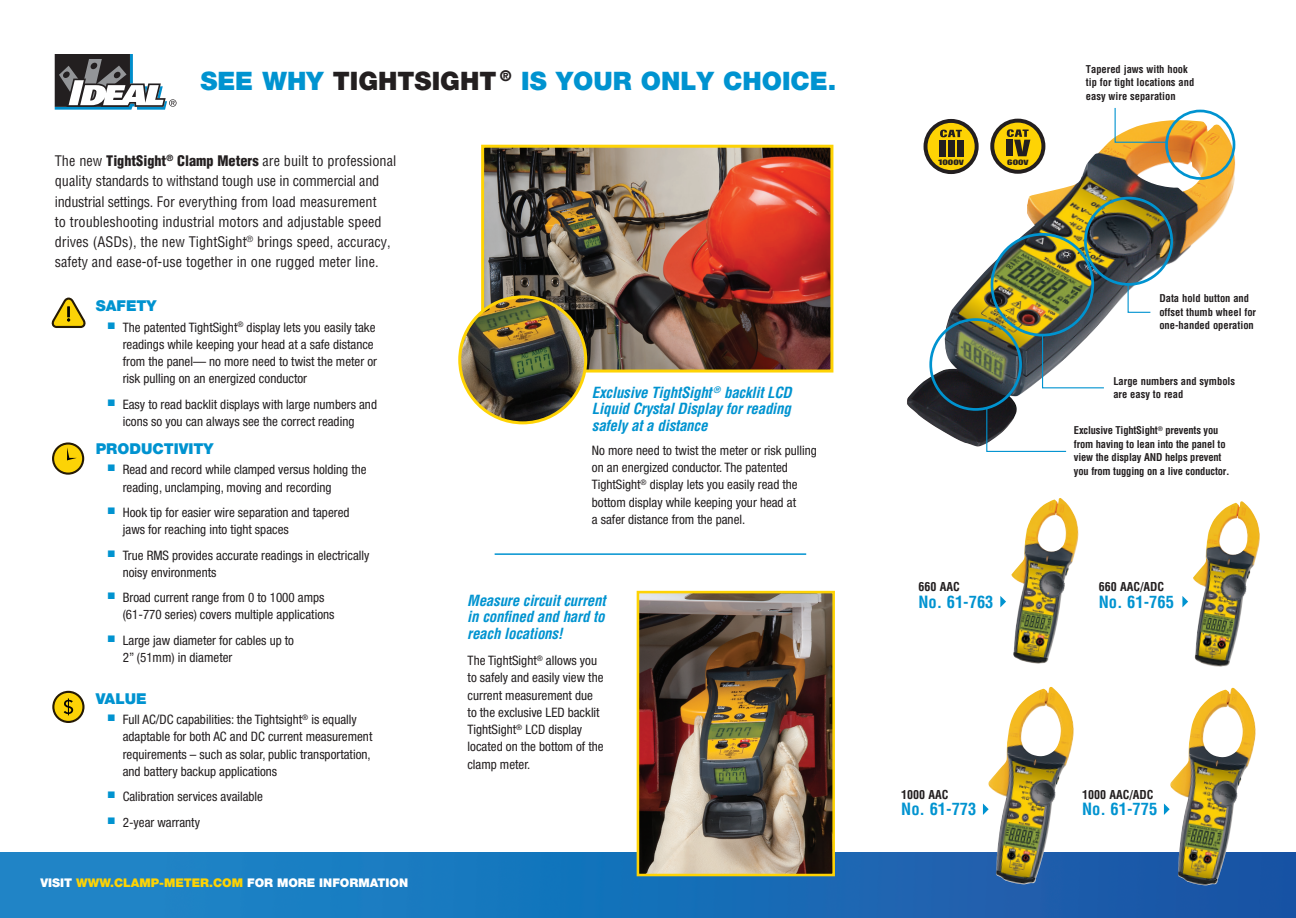
<style>
.page{position:relative;width:1296px;height:918px;background:#fff}
.page>*{position:absolute;margin:0;border:0;box-sizing:border-box;transform-origin:0 0}
.t1{font:900 25.5px "Helvetica Neue";color:#0093d0}
.t2{font:700 condensed 16.5px "Helvetica";color:#0093d0}
.Callout{font:italic 700 condensed 15px/16.5px "Helvetica";letter-spacing:-.015em;color:#0093d0;text-align:justify}
.SUBHEAD{font:900 15px "Helvetica Neue";color:#0093d0}
.t3{font:condensed 14.25px/20.2px "Helvetica";color:#231f20}
.copy{font:condensed 13.05px/17.2px "Helvetica Neue";color:#231f20}
.SUBHEAD-2{font:900 12px "Helvetica Neue";color:#fff}
.t4{font:700 condensed 12px "Helvetica";color:#231f20}
.Callout-2{font:700 condensed 10.5px/13.5px "Helvetica";color:#231f20}
.t5{font:800 8.4px "Imago";color:#231f20}
.s1{color:#231f20}
.s2{font-weight:900}
.s3{color:#fed304}
.s4{font-size:7.5px}
</style>
<div class="page">
<img style="left:0;top:852px;width:1296px;height:66px">
<svg style="left:55px;top:54px;width:122px;height:56px"></svg>
<img style="left:988px;top:687px;width:68px;height:197px">
<svg style="left:983px;top:803px;width:6px;height:12px"></svg>
<img style="left:1170px;top:688px;width:67px;height:197px">
<svg style="left:1164px;top:803px;width:6px;height:12px"></svg>
<svg style="left:1182px;top:596px;width:6px;height:11px"></svg>
<img style="left:1193px;top:501px;width:54px;height:166px">
<svg style="left:1000px;top:596px;width:6px;height:11px"></svg>
<img style="left:1011px;top:498px;width:56px;height:166px">
<svg style="left:52px;top:298px;width:34px;height:30px"></svg>
<svg style="left:52px;top:691px;width:33px;height:32px"></svg>
<svg style="left:52px;top:442px;width:32px;height:33px"></svg>
<img style="left:907px;top:120px;width:329px;height:327px">
<div style="left:1165px;top:110px;width:70px;height:70px;border:3px solid #0093d0;border-radius:50%"></div>
<div style="left:991px;top:233px;width:103px;height:103px;border:3px solid #0093d0;border-radius:50%"></div>
<svg style="left:1114px;top:108px;width:54px;height:35px"></svg>
<svg style="left:1127px;top:283px;width:25px;height:30px"></svg>
<svg style="left:1041px;top:335px;width:64px;height:54px"></svg>
<div style="left:1084px;top:197px;width:89px;height:89px;border:3px solid #0093d0;border-radius:50%"></div>
<svg style="left:986px;top:406px;width:81px;height:46px"></svg>
<svg style="left:926px;top:121px;width:51px;height:51px"></svg>
<div style="left:924px;top:119px;width:55px;height:55px;border:4px solid #231f20;border-radius:50%"></div>
<div style="left:928px;top:124px;width:46px;height:45px;background:#fed304;border-radius:50%"></div>
<div style="left:939px;top:140px;width:6px;height:17px;background:#231f20"></div>
<div style="left:948px;top:140px;width:7px;height:17px;background:#231f20"></div>
<div style="left:958px;top:140px;width:6px;height:17px;background:#231f20"></div>
<svg style="left:940px;top:130px;width:22px;height:7px"></svg>
<svg style="left:992px;top:121px;width:51px;height:51px"></svg>
<div style="left:990px;top:119px;width:55px;height:55px;border:4px solid #231f20;border-radius:50%"></div>
<div style="left:995px;top:124px;width:45px;height:45px;background:#fed304;border-radius:50%"></div>
<div style="left:1006px;top:140px;width:7px;height:16px;background:#231f20"></div>
<svg style="left:1007px;top:129px;width:23px;height:27px"></svg>
<img style="left:485px;top:149px;width:344px;height:220px">
<div style="left:481px;top:145px;width:352px;height:228px;border:3px solid #fed304"></div>
<img style="left:460px;top:297px;width:126px;height:126px;border-radius:63px">
<div style="left:458px;top:295px;width:129px;height:129px;border:3px solid #fed304;border-radius:50%"></div>
<img style="left:641px;top:595px;width:190px;height:277px">
<div style="left:637px;top:591px;width:198px;height:285px;border:3px solid #fed304"></div>
<hr style="left:495px;top:553px;width:311px;height:2px;background:#0093d0">
<div style="left:929px;top:318px;width:93px;height:93px;border:3px solid #0093d0;border-radius:50%"></div>
<p class="t1" style="left:200px;top:65px;width:638px">SEE WHY <span class="s1">TIGHTSIGHT</span> <sup>®</sup> IS YOUR ONLY CHOICE.</p>
<p class="t3" style="left:55px;top:151px;width:343px">The new <span class="s2">TightSight</span><sup>®</sup> <span class="s2">Clamp Meters</span> are built to professional quality standards to withstand tough use in commercial and industrial settings. For everything from load measurement<br>to troubleshooting industrial motors and adjustable speed drives (ASDs), the new TightSight<sup>®</sup> brings speed, accuracy, safety and ease-of-use together in one rugged meter line.</p>
<p class="SUBHEAD" style="left:96px;top:297px;width:62px">SAFETY</p>
<p class="copy" style="left:123px;top:318px;width:256px;text-indent:-15px"><sup>■</sup> The patented TightSight<sup>®</sup> display lets you easily take readings while keeping your head at a safe distance from the panel— no more need to twist the meter or risk pulling on an energized conductor</p>
<p class="copy" style="left:108px;top:395px;width:271px;text-align:center"><sup>■</sup> Easy to read backlit displays with large numbers and icons so you can always see the correct reading</p>
<p class="SUBHEAD" style="left:96px;top:440px;width:119px">PRODUCTIVITY</p>
<p class="copy" style="left:123px;top:461px;width:245px;text-indent:-15px"><sup>■</sup> Read and record while clamped versus holding the reading, unclamping, moving and recording</p>
<p class="copy" style="left:123px;top:504px;width:228px;text-indent:-15px"><sup>■</sup> Hook tip for easier wire separation and tapered jaws for reaching into tight spaces</p>
<p class="copy" style="left:123px;top:546px;width:248px;text-indent:-15px"><sup>■</sup> True RMS provides accurate readings in electrically noisy environments</p>
<p class="copy" style="left:123px;top:589px;width:213px;text-indent:-15px"><sup>■</sup> Broad current range from 0 to 1000 amps (61-770 series) covers multiple applications</p>
<p class="copy" style="left:123px;top:631px;width:173px;text-indent:-15px"><sup>■</sup> Large jaw diameter for cables up to<br>2” (51mm) in diameter</p>
<p class="SUBHEAD" style="left:96px;top:689px;width:53px">VALUE</p>
<p class="copy" style="left:123px;top:711px;width:251px;text-indent:-15px"><sup>■</sup> Full AC/DC capabilities: the Tightsight<sup>®</sup> is equally adaptable for both AC and DC current measurement requirements – such as solar, public transportation, and battery backup applications</p>
<p class="copy" style="left:108px;top:788px;width:157px"><sup>■</sup> Calibration services available</p>
<p class="copy" style="left:108px;top:813px;width:94px"><sup>■</sup> 2-year warranty</p>
<p class="SUBHEAD-2" style="left:40px;top:876px;width:369px">VISIT <span class="s3">WWW.CLAMP-METER.COM</span> FOR MORE INFORMATION</p>
<p class="Callout" style="left:592px;top:384px;width:201px">Exclusive TightSight <sup>®</sup> backlit LCD Liquid Crystal Display for reading safely at a distance</p>
<p class="copy" style="left:592px;top:441px;width:227px">No more need to twist the meter or risk pulling on an energized conductor. The patented TightSight<sup>®</sup> display lets you easily read the bottom display while keeping your head at<br>a safer distance from the panel.</p>
<p class="Callout" style="left:467px;top:592px;width:140px">Measure circuit current in confined and hard to reach locations!</p>
<p class="copy" style="left:468px;top:652px;width:138px">The TightSight<sup>®</sup> allows you to safely and easily view the current measurement due to the exclusive LED backlit<br>TightSight<sup>®</sup> LCD display located on the bottom of the clamp meter.</p>
<p class="t5" style="left:938px;top:157px;width:27px">1000<span class="s4">V</span></p>
<p class="t5" style="left:1007px;top:157px;width:23px">600<span class="s4">V</span></p>
<p class="Callout-2" style="left:1086px;top:62px;width:110px">Tapered jaws with hook tip for tight locations and easy wire separation</p>
<p class="t4" style="left:918px;top:579px;width:43px">660 AAC</p>
<p class="t2" style="left:918px;top:591px;width:77px">No. 61-763</p>
<p class="Callout-2" style="left:1159px;top:292px;width:98px">Data hold button and offset thumb wheel for one-handed operation</p>
<p class="Callout-2" style="left:1113px;top:374px;width:123px">Large numbers and symbols are easy to read</p>
<p class="Callout-2" style="left:1074px;top:424px;width:157px">Exclusive TightSight<sup>®</sup> prevents you from having to lean into the panel to view the display AND helps prevent you from tugging on a live conductor.</p>
<p class="t4" style="left:1099px;top:579px;width:67px">660 AAC/ADC</p>
<p class="t2" style="left:1099px;top:591px;width:77px">No. 61-765</p>
<p class="t4" style="left:901px;top:787px;width:49px">1000 AAC</p>
<p class="t2" style="left:901px;top:799px;width:77px">No. 61-773</p>
<p class="t4" style="left:1082px;top:787px;width:73px">1000 AAC/ADC</p>
<p class="t2" style="left:1082px;top:799px;width:77px">No. 61-775</p>
</div>
